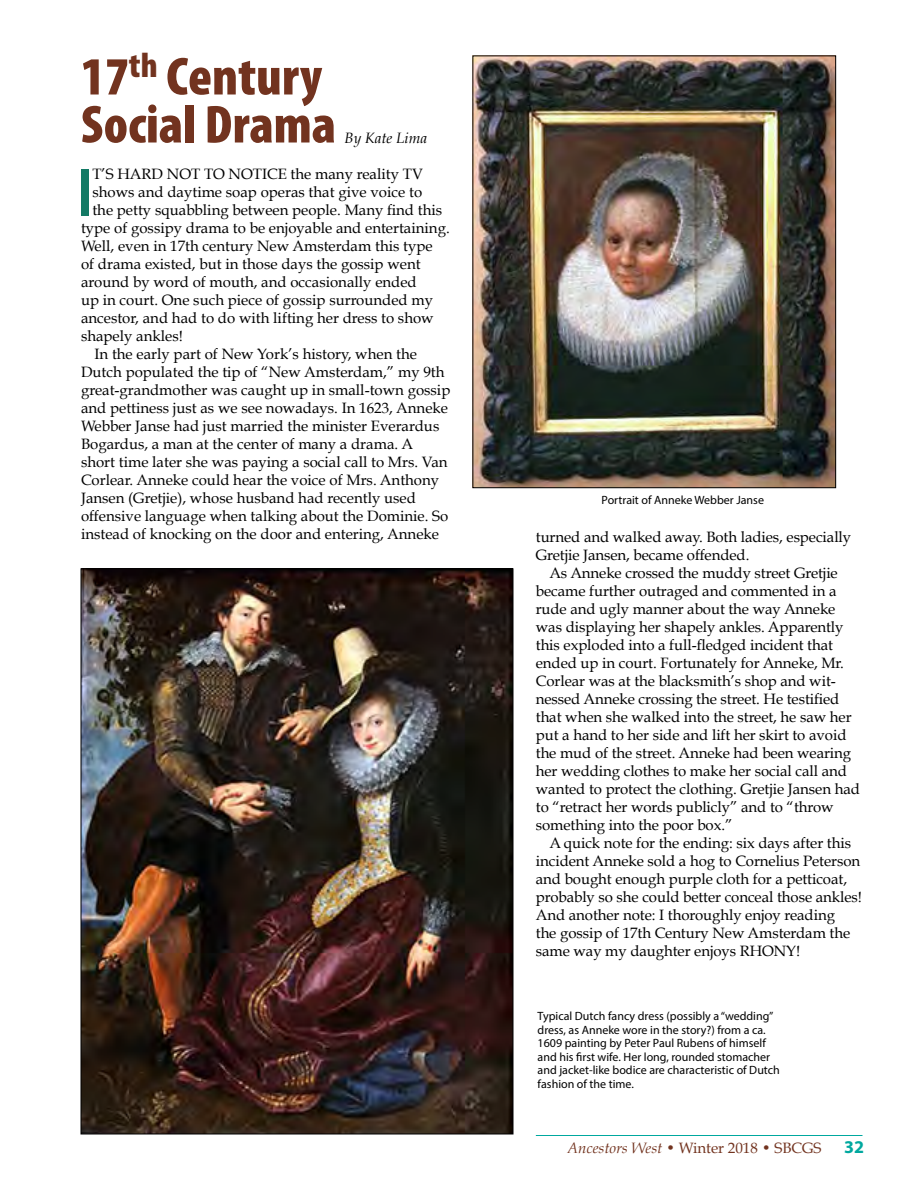
<style>
.page{position:relative;width:918px;height:1188px;background:#fff}
.page>*{position:absolute;margin:0;border:0;box-sizing:border-box;transform-origin:0 0}
.content_body{font:600 condensed 68.4px "Myriad Pro";color:#137a65}
.Headline{font:900 condensed 54px "Myriad Pro";color:#72331f}
.t1{font:700 18px "Myriad Pro";color:#00a89f}
.content_body-2{font:15px/18px "Book Antiqua";letter-spacing:-.005em;color:#000}
.t2{font:15px "Book Antiqua";color:#72331f}
.Headline-2{font:italic 15px "Book Antiqua";color:#000}
.t3{font:12px/13.5px "Myriad Pro";color:#000}
.s1{font-style:italic}
</style>
<div class="page">
<hr style="left:536px;top:1135px;width:326px;height:1px;background:#00a89f">
<img style="left:474px;top:58px;width:360px;height:428px">
<div style="left:472px;top:56px;width:364px;height:432px;border:1px solid #000"></div>
<img style="left:83px;top:570px;width:428px;height:562px">
<p class="Headline" style="left:81px;top:42px;width:243px">17<sup>th</sup> Century</p>
<p class="Headline" style="left:81px;top:90px;width:256px">Social Drama</p>
<p class="Headline-2" style="left:345px;top:129px;width:84px">By Kate Lima</p>
<p class="content_body" style="left:77px;top:151px;width:17px">I</p>
<p class="content_body-2" style="left:92px;top:165px;width:332px">T’S HARD NOT TO NOTICE the many reality TV</p>
<p class="content_body-2" style="left:92px;top:183px;width:331px">shows and daytime soap operas that give voice to</p>
<p class="content_body-2" style="left:92px;top:201px;width:351px">the petty squabbling between people. Many find this</p>
<p class="content_body-2" style="left:81px;top:219px;width:370px">type of gossipy drama to be enjoyable and entertaining.</p>
<p class="content_body-2" style="left:81px;top:237px;width:353px">Well, even in 17th century New Amsterdam this type</p>
<p class="content_body-2" style="left:81px;top:255px;width:341px">of drama existed, but in those days the gossip went</p>
<p class="content_body-2" style="left:81px;top:273px;width:337px">around by word of mouth, and occasionally ended</p>
<p class="content_body-2" style="left:81px;top:291px;width:354px">up in court. One such piece of gossip surrounded my</p>
<p class="content_body-2" style="left:81px;top:309px;width:354px">ancestor, and had to do with lifting her dress to show</p>
<p class="content_body-2" style="left:81px;top:327px;width:103px">shapely ankles!</p>
<p class="content_body-2" style="left:81px;top:345px;width:371px;text-indent:14px">In the early part of New York’s history, when the Dutch populated the tip of “New Amsterdam,” my 9th great-grandmother was caught up in small-town gossip and pettiness just as we see nowadays. In 1623, Anneke Webber Janse had just married the minister Everardus Bogardus, a man at the center of many a drama. A short time later she was paying a social call to Mrs. Van Corlear. Anneke could hear the voice of Mrs. Anthony Jansen (Gretjie), whose husband had recently used offensive language when talking about the Dominie. So instead of knocking on the door and entering, Anneke</p>
<p class="t3" style="left:602px;top:493px;width:164px">Portrait of Anneke Webber Janse</p>
<p class="content_body-2" style="left:536px;top:528px;width:317px">turned and walked away. Both ladies, especially<br>Gretjie Jansen, became offended.</p>
<p class="content_body-2" style="left:536px;top:564px;width:326px;text-indent:14px">As Anneke crossed the muddy street Gretjie became further outraged and commented in a rude and ugly manner about the way Anneke was displaying her shapely ankles. Apparently this exploded into a full-fledged incident that ended up in court. Fortunately for Anneke, Mr.<br>Corlear was at the blacksmith’s shop and wit&shy;nessed Anneke crossing the street. He testified that when she walked into the street, he saw her put a hand to her side and lift her skirt to avoid the mud of the street. Anneke had been wearing her wedding clothes to make her social call and wanted to protect the clothing. Gretjie Jansen had to “retract her words publicly” and to “throw something into the poor box.”</p>
<p class="content_body-2" style="left:536px;top:834px;width:328px;text-indent:14px">A quick note for the ending: six days after this incident Anneke sold a hog to Cornelius Peterson and bought enough purple cloth for a petticoat, probably so she could better conceal those ankles!<br>And another note: I thoroughly enjoy reading<br>the gossip of 17th Century New Amsterdam the same way my daughter enjoys RHONY!</p>
<p class="t3" style="left:538px;top:1009px;width:244px">Typical Dutch fancy dress (possibly a “wedding” dress, as Anneke wore in the story?) from a ca.<br>1609 painting by Peter Paul Rubens of himself and his first wife. Her long, rounded stomacher and jacket-like bodice are characteristic of Dutch fashion of the time.</p>
<p class="t2" style="left:567px;top:1138px;width:256px"><span class="s1">Ancestors West</span> • Winter 2018 • SBCGS</p>
<p class="t1" style="left:844px;top:1135px;width:21px">32</p>
</div>
